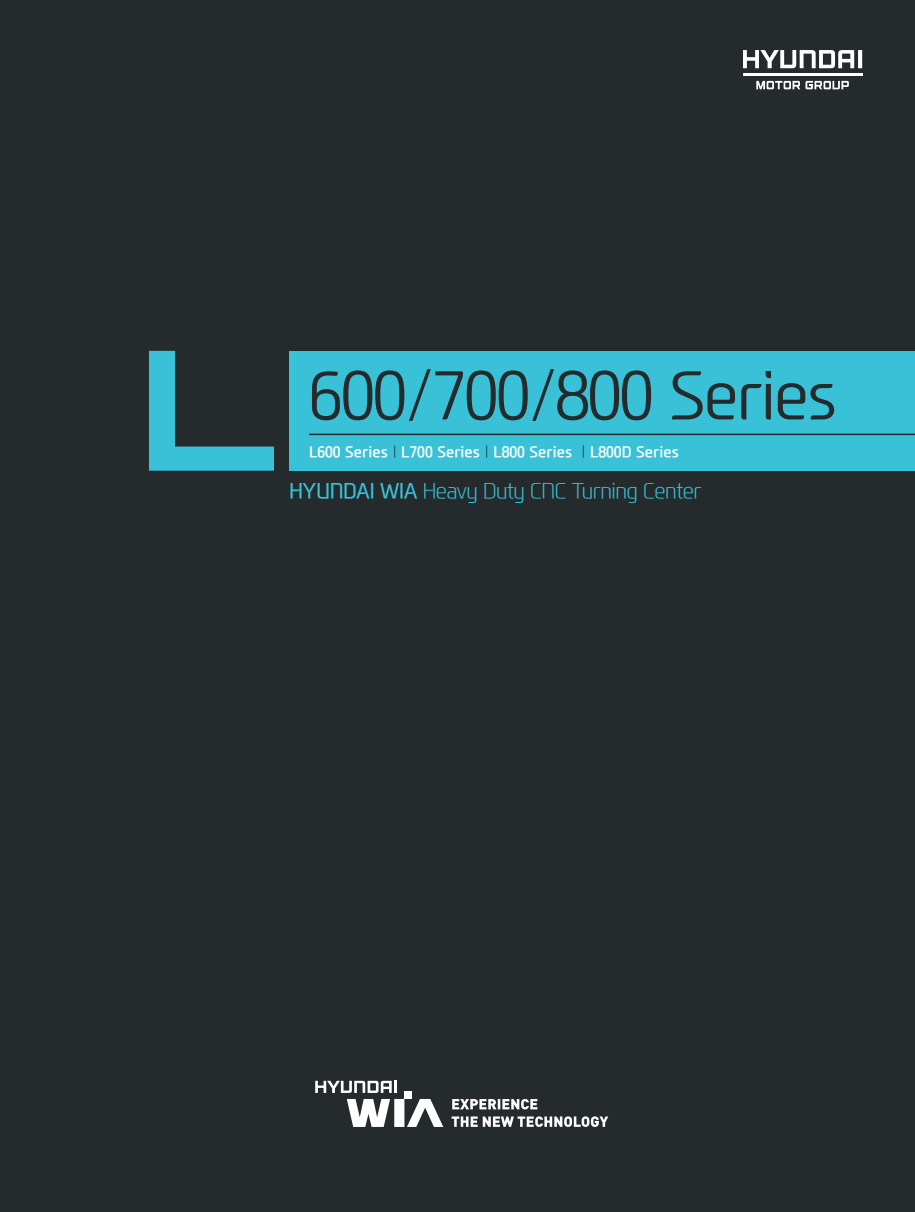
<style>
.page{position:relative;width:915px;height:1212px;background:#fff}
.page>*{position:absolute;margin:0;border:0;box-sizing:border-box;transform-origin:0 0}
.t1{font:300 64.5px "Modern H";letter-spacing:-.025em;color:#252a2d}
.t2{font:300 21px "Modern H Eco";letter-spacing:-.025em;color:#39c2d7}
.t3{font:700 15px "Modern H";color:#fff}
.s1{font-family:"Modern H Eco"}
.s2{font-family:"Modern H Eco";font-weight:300;color:#252a2d}
.s3{font-family:"Modern H";font-weight:500}
</style>
<div class="page">
<div style="left:0;top:0;width:914px;height:1212px;background:#252a2d"></div>
<div style="left:289px;top:351px;width:625px;height:120px;background:#39c2d7"></div>
<svg style="left:149px;top:351px;width:125px;height:120px"></svg>
<svg style="left:346px;top:1099px;width:97px;height:28px"></svg>
<svg style="left:315px;top:1081px;width:82px;height:12px"></svg>
<div style="left:404px;top:1092px;width:7px;height:7px;background:#fff"></div>
<svg style="left:451px;top:1116px;width:157px;height:11px"></svg>
<svg style="left:452px;top:1099px;width:85px;height:10px"></svg>
<svg style="left:743px;top:50px;width:118px;height:18px"></svg>
<svg style="left:756px;top:81px;width:92px;height:8px"></svg>
<hr style="left:742px;top:73px;width:119px;height:3px;background:#fff">
<hr style="left:309px;top:434px;width:605px;height:1px;background:#252a2d">
<h1 class="t1" style="left:309px;top:351px;width:529px">600<span class="s1">/</span>700<span class="s1">/</span>800 Series</h1>
<p class="t3" style="left:309px;top:441px;width:371px">L600 Series <span class="s2">|</span> L700 Series <span class="s2">|</span> L800 Series <span class="s2">|</span> L800D Series</p>
<h2 class="t2" style="left:289px;top:477px;width:414px"><span class="s3">HYUNDAI WIA</span> Heavy Duty CNC Turning Center</h2>
</div>
